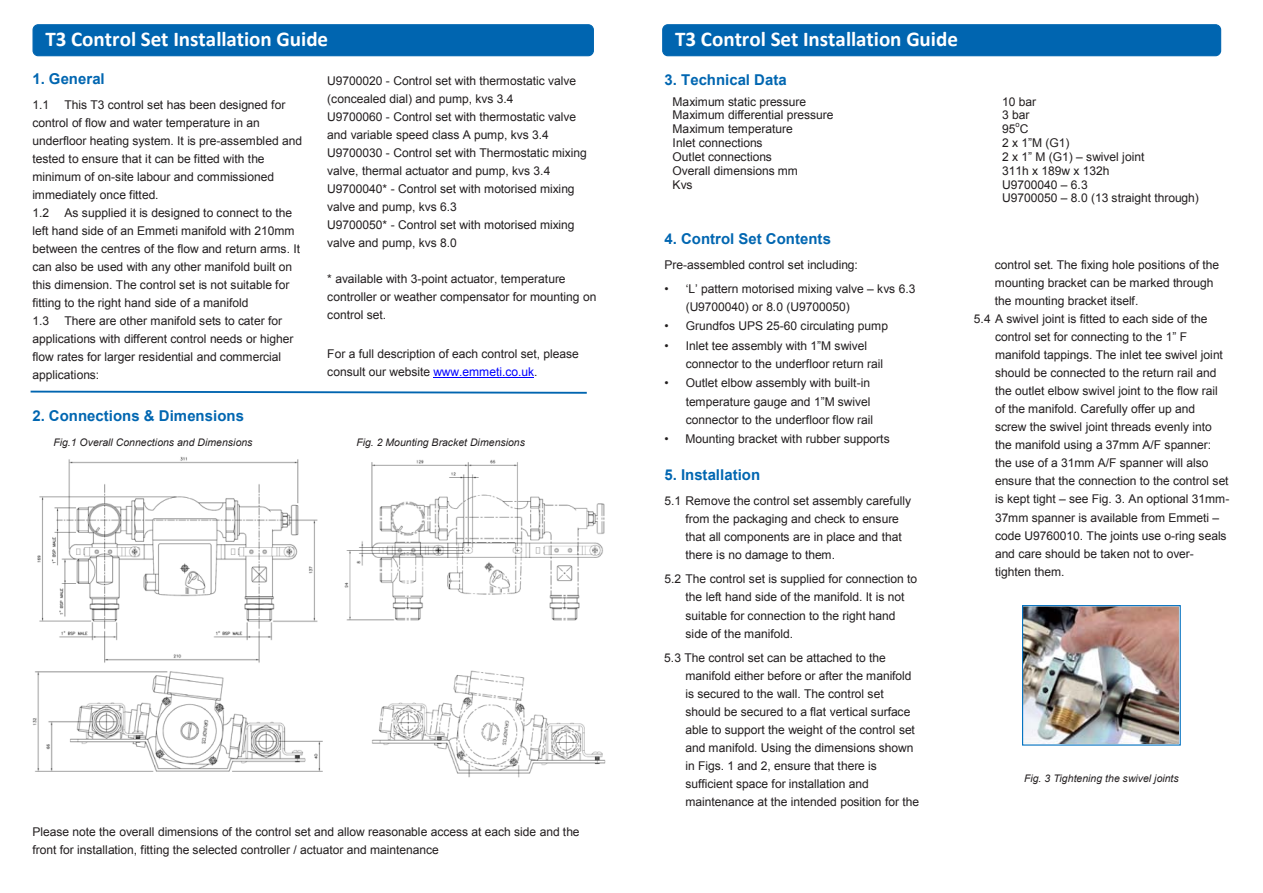
<style>
.page{position:relative;width:1263px;height:893px;background:#fff}
.page>*{position:absolute;margin:0;border:0;box-sizing:border-box;transform-origin:0 0}
.t1{font:700 21px "Calibri";color:#fff}
.t2{font:700 15px "Arial";letter-spacing:.005em;color:#0066b1}
.t3{font:12px/18px "Arial";letter-spacing:-.005em;color:#221e1f}
.t4{font:italic 10.5px "Arial";color:#221e1f}
.t5{font:7.5px "Arial";color:#221e1f}
.s1{color:#00f}
</style>
<div class="page">
<hr style="left:433px;top:377px;width:101px;height:1px;background:#00f">
<img style="left:37px;top:456px;width:281px;height:207px">
<img style="left:344px;top:459px;width:261px;height:162px">
<img style="left:32px;top:671px;width:291px;height:101px">
<img style="left:372px;top:670px;width:234px;height:108px">
<div style="left:33px;top:24px;width:561px;height:32px;background:#0065b0;border:1px solid #0065b0;border-radius:5px"></div>
<svg style="left:30px;top:390px;width:557px;height:4px"></svg>
<img style="left:1024px;top:607px;width:155px;height:137px">
<div style="left:1022px;top:605px;width:159px;height:141px;border:1px solid #0070c0"></div>
<div style="left:662px;top:24px;width:559px;height:32px;background:#0065b0;border:1px solid #0065b0;border-radius:5px"></div>
<h1 class="t1" style="left:45px;top:26px;width:284px">T3 Control Set Installation Guide</h1>
<p class="t2" style="left:32px;top:69px;width:74px">1. General</p>
<p class="t3" style="left:32px;top:96px;width:18px">1.1</p>
<p class="t3" style="left:32px;top:96px;width:271px;text-indent:32px">This T3 control set has been designed for control of flow and water temperature in an underfloor heating system. It is pre-assembled and tested to ensure that it can be fitted with the minimum of on-site labour and commissioned immediately once fitted.<br>1.2</p>
<p class="t3" style="left:32px;top:204px;width:269px;text-indent:32px">As supplied it is designed to connect to the left hand side of an Emmeti manifold with 210mm between the centres of the flow and return arms. It can also be used with any other manifold built on this dimension. The control set is not suitable for fitting to the right hand side of a manifold<br>1.3</p>
<p class="t3" style="left:32px;top:312px;width:262px;text-indent:32px">There are other manifold sets to cater for applications with different control needs or higher flow rates for larger residential and commercial applications:</p>
<p class="t3" style="left:327px;top:72px;width:261px">U9700020 - Control set with thermostatic valve (concealed dial) and pump, kvs 3.4<br>U9700060 - Control set with thermostatic valve and variable speed class A pump, kvs 3.4<br>U9700030 - Control set with Thermostatic mixing valve, thermal actuator and pump, kvs 3.4<br>U9700040* - Control set with motorised mixing valve and pump, kvs 6.3<br>U9700050* - Control set with motorised mixing valve and pump, kvs 8.0</p>
<p class="t3" style="left:327px;top:270px;width:271px">* available with 3-point actuator, temperature controller or weather compensator for mounting on control set.</p>
<p class="t3" style="left:327px;top:345px;width:253px">For a full description of each control set, please consult our website <span class="s1">www.emmeti.co.uk</span>.</p>
<p class="t2" style="left:32px;top:405px;width:213px">2. Connections &amp; Dimensions</p>
<p class="t4" style="left:53px;top:435px;width:200px">Fig.1 Overall Connections and Dimensions</p>
<p class="t4" style="left:356px;top:435px;width:170px">Fig. 2 Mounting Bracket Dimensions</p>
<p class="t3" style="left:32px;top:823px;width:549px">Please note the overall dimensions of the control set and allow reasonable access at each side and the front for installation, fitting the selected controller / actuator and maintenance</p>
<h1 class="t1" style="left:675px;top:26px;width:284px">T3 Control Set Installation Guide</h1>
<p class="t2" style="left:664px;top:70px;width:124px">3. Technical Data</p>
<p class="t3" style="left:673px;top:93px;width:135px">Maximum static pressure</p>
<p class="t3" style="left:1002px;top:93px;width:36px">10 bar</p>
<p class="t3" style="left:673px;top:106px;width:162px">Maximum differential pressure</p>
<p class="t3" style="left:1002px;top:106px;width:29px">3 bar</p>
<p class="t3" style="left:673px;top:120px;width:122px">Maximum temperature</p>
<p class="t3" style="left:1002px;top:120px;width:28px">95 C</p>
<p class="t5" style="left:1015px;top:120px;width:6px">o</p>
<p class="t3" style="left:673px;top:134px;width:92px">Inlet connections</p>
<p class="t3" style="left:1002px;top:134px;width:69px">2 x 1”M (G1)</p>
<p class="t3" style="left:673px;top:148px;width:101px">Outlet connections</p>
<p class="t3" style="left:1002px;top:148px;width:144px">2 x 1” M (G1) – swivel joint</p>
<p class="t3" style="left:673px;top:162px;width:127px">Overall dimensions mm</p>
<p class="t3" style="left:1002px;top:162px;width:109px">311h x 189w x 132h</p>
<p class="t3" style="left:673px;top:175px;width:22px">Kvs</p>
<p class="t3" style="left:1002px;top:178px;width:198px;line-height:13.6px">U9700040 – 6.3<br>U9700050 – 8.0 (13 straight through)</p>
<p class="t2" style="left:664px;top:229px;width:168px">4. Control Set Contents</p>
<p class="t3" style="left:664px;top:256px;width:195px">Pre-assembled control set including:</p>
<p class="t3" style="left:686px;top:279px;width:231px;text-indent:-21px">• ‘L’ pattern motorised mixing valve – kvs 6.3 (U9700040) or 8.0 (U9700050)</p>
<p class="t3" style="left:664px;top:317px;width:225px">• Grundfos UPS 25-60 circulating pump</p>
<p class="t3" style="left:686px;top:337px;width:199px;text-indent:-21px">• Inlet tee assembly with 1”M swivel connector to the underfloor return rail</p>
<p class="t3" style="left:686px;top:374px;width:189px;text-indent:-21px">• Outlet elbow assembly with built-in temperature gauge and 1”M swivel connector to the underfloor flow rail</p>
<p class="t3" style="left:664px;top:430px;width:227px">• Mounting bracket with rubber supports</p>
<p class="t2" style="left:664px;top:465px;width:97px">5. Installation</p>
<p class="t3" style="left:685px;top:492px;width:227px;text-indent:-21px">5.1 Remove the control set assembly carefully from the packaging and check to ensure that all components are in place and that there is no damage to them.</p>
<p class="t3" style="left:685px;top:570px;width:233px;text-indent:-21px">5.2 The control set is supplied for connection to the left hand side of the manifold. It is not suitable for connection to the right hand side of the manifold.</p>
<p class="t3" style="left:685px;top:649px;width:235px;text-indent:-21px">5.3 The control set can be attached to the manifold either before or after the manifold is secured to the wall. The control set should be secured to a flat vertical surface able to support the weight of the control set and manifold. Using the dimensions shown in Figs. 1 and 2, ensure that there is sufficient space for installation and maintenance at the intended position for the</p>
<p class="t3" style="left:995px;top:256px;width:226px">control set. The fixing hole positions of the</p>
<p class="t3" style="left:995px;top:274px;width:220px">mounting bracket can be marked through</p>
<p class="t3" style="left:995px;top:292px;width:145px">the mounting bracket itself.</p>
<p class="t3" style="left:974px;top:310px;width:235px">5.4 A swivel joint is fitted to each side of the</p>
<p class="t3" style="left:995px;top:328px;width:194px">control set for connecting to the 1” F</p>
<p class="t3" style="left:995px;top:346px;width:229px">manifold tappings. The inlet tee swivel joint</p>
<p class="t3" style="left:995px;top:364px;width:223px">should be connected to the return rail and</p>
<p class="t3" style="left:995px;top:382px;width:224px">the outlet elbow swivel joint to the flow rail</p>
<p class="t3" style="left:995px;top:400px;width:202px">of the manifold. Carefully offer up and</p>
<p class="t3" style="left:995px;top:418px;width:218px">screw the swivel joint threads evenly into</p>
<p class="t3" style="left:995px;top:436px;width:218px">the manifold using a 37mm A/F spanner:</p>
<p class="t3" style="left:995px;top:454px;width:215px">the use of a 31mm A/F spanner will also</p>
<p class="t3" style="left:995px;top:472px;width:235px">ensure that the connection to the control set</p>
<p class="t3" style="left:995px;top:490px;width:236px">is kept tight – see Fig. 3. An optional 31mm-</p>
<p class="t3" style="left:995px;top:508px;width:226px">37mm spanner is available from Emmeti –</p>
<p class="t3" style="left:995px;top:527px;width:233px">code U9760010. The joints use o-ring seals</p>
<p class="t3" style="left:995px;top:545px;width:200px">and care should be taken not to over-</p>
<p class="t3" style="left:995px;top:563px;width:71px">tighten them.</p>
<p class="t4" style="left:1024px;top:772px;width:156px">Fig. 3 Tightening the swivel joints</p>
</div>
